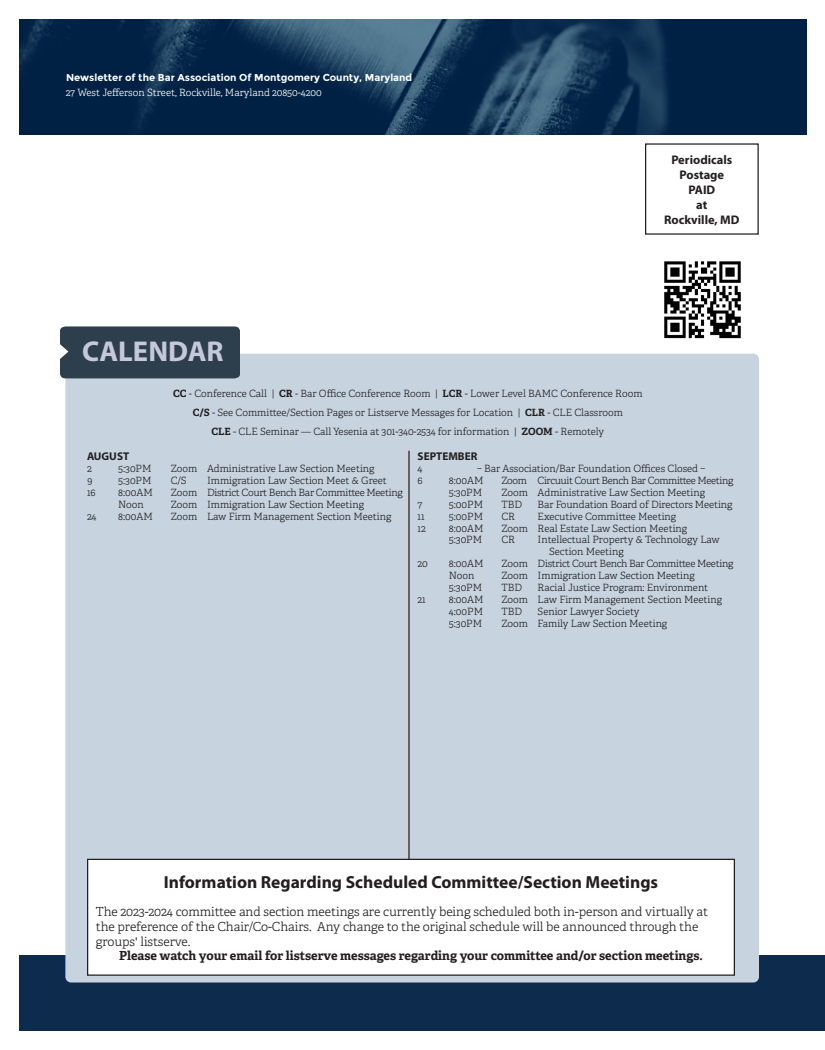
<style>
.page{position:relative;width:825px;height:1050px;background:#fff}
.page>*{position:absolute;margin:0;border:0;box-sizing:border-box;transform-origin:0 0}
.t1{font:700 28.75px "Myriad Pro";color:#c5c8da}
.Headline{font:700 17.5px "Myriad Pro";color:#231f20}
.Paragraph{font:300 12.5px/15px "Adelle";letter-spacing:-.005em;color:#231f20}
.Paragraph-2{font:700 12.5px "Adelle";color:#231f20}
.Headline-2{font:700 12.5px "Myriad Pro";color:#231f20}
.t2{font:700 11.25px "Myriad Pro";color:#231f20}
.t3{font:300 10px "Adelle";color:#231f20}
.t4{font:700 10px/15px "Montserrat";color:#fff}
.t5{font:300 10px "Adelle";letter-spacing:-.03em;color:#231f20}
.t6{font:300 10px "Adelle";letter-spacing:-.035em;color:#231f20}
.s1{font-family:"Adelle";font-weight:300}
.s2{font-weight:700}
</style>
<div class="page">
<div style="left:19px;top:956px;width:806px;height:75px;background:#0d2c4d"></div>
<img style="left:19px;top:19px;width:788px;height:116px">
<div style="left:65px;top:354px;width:694px;height:629px;background:#c7d4e0;border-radius:6px"></div>
<div style="left:60px;top:326px;width:180px;height:52px;background:#2d3f4c"></div>
<hr style="left:408px;top:451px;width:2px;height:523px;background:#231f20">
<div style="left:645px;top:143px;width:114px;height:92px;border:1px solid #231f20"></div>
<img style="left:664px;top:261px;width:77px;height:78px">
<div style="left:88px;top:859px;width:646px;height:116px;background:#fff"></div>
<div style="left:87px;top:859px;width:648px;height:117px;border:1px solid #231f20"></div>
<p class="t4" style="left:66px;top:70px;width:348px">Newsletter of the Bar Association Of Montgomery County, Maryland<br><span class="s1">27 West Jefferson Street, Rockville, Maryland 20850-4200</span></p>
<p class="Headline-2" style="left:671px;top:151px;width:63px">Periodicals</p>
<p class="Headline-2" style="left:680px;top:166px;width:46px">Postage</p>
<p class="Headline-2" style="left:688px;top:181px;width:28px">PAID</p>
<p class="Headline-2" style="left:696px;top:196px;width:13px">at</p>
<p class="Headline-2" style="left:664px;top:211px;width:77px">Rockville, MD</p>
<p class="t1" style="left:82px;top:332px;width:143px">CALENDAR</p>
<p class="t3" style="left:173px;top:388px;width:471px"><span class="s2">CC</span> - Conference Call | <span class="s2">CR</span> - Bar Office Conference Room | <span class="s2">LCR</span> - Lower Level BAMC Conference Room</p>
<p class="t3" style="left:193px;top:406px;width:432px"><span class="s2">C/S</span> - See Committee/Section Pages or Listserve Messages for Location | <span class="s2">CLR</span> - CLE Classroom</p>
<p class="t3" style="left:211px;top:425px;width:394px"><span class="s2">CLE</span> - CLE Seminar — Call Yesenia at 301-340-2534 for information | <span class="s2">ZOOM</span> - Remotely</p>
<p class="t2" style="left:87px;top:449px;width:44px">AUGUST</p>
<p class="t3" style="left:87px;top:463px;width:6px">2</p>
<p class="t3" style="left:118px;top:463px;width:35px">5:30PM</p>
<p class="t3" style="left:171px;top:463px;width:205px">Zoom Administrative Law Section Meeting</p>
<p class="t3" style="left:87px;top:474px;width:7px">9</p>
<p class="t3" style="left:118px;top:474px;width:35px">5:30PM</p>
<p class="t3" style="left:171px;top:474px;width:18px">C/S</p>
<p class="t3" style="left:207px;top:474px;width:181px">Immigration Law Section Meet &amp; Greet</p>
<p class="t3" style="left:87px;top:486px;width:10px">16</p>
<p class="t3" style="left:118px;top:486px;width:36px">8:00AM</p>
<p class="t5" style="left:171px;top:486px;width:234px">Zoom District Court Bench Bar Committee Meeting</p>
<p class="t3" style="left:118px;top:498px;width:27px">Noon</p>
<p class="t3" style="left:171px;top:498px;width:195px">Zoom Immigration Law Section Meeting</p>
<p class="t3" style="left:87px;top:510px;width:11px">24</p>
<p class="t3" style="left:118px;top:510px;width:36px">8:00AM</p>
<p class="t3" style="left:171px;top:510px;width:222px">Zoom Law Firm Management Section Meeting</p>
<p class="t2" style="left:418px;top:449px;width:61px">SEPTEMBER</p>
<p class="t3" style="left:418px;top:463px;width:6px">4</p>
<p class="t3" style="left:477px;top:463px;width:230px">~ Bar Association/Bar Foundation Offices Closed ~</p>
<p class="t3" style="left:418px;top:474px;width:7px">6</p>
<p class="t3" style="left:449px;top:474px;width:36px">8:00AM</p>
<p class="t6" style="left:501px;top:474px;width:234px">Zoom Circuuit Court Bench Bar Committee Meeting</p>
<p class="t3" style="left:449px;top:486px;width:35px">5:30PM</p>
<p class="t3" style="left:501px;top:486px;width:205px">Zoom Administrative Law Section Meeting</p>
<p class="t3" style="left:418px;top:498px;width:6px">7</p>
<p class="t3" style="left:449px;top:498px;width:36px">5:00PM</p>
<p class="t3" style="left:501px;top:498px;width:22px">TBD</p>
<p class="t3" style="left:538px;top:498px;width:196px">Bar Foundation Board of Directors Meeting</p>
<p class="t3" style="left:418px;top:510px;width:9px">11</p>
<p class="t3" style="left:449px;top:510px;width:36px">5:00PM</p>
<p class="t3" style="left:501px;top:510px;width:15px">CR</p>
<p class="t3" style="left:538px;top:510px;width:140px">Executive Committee Meeting</p>
<p class="t3" style="left:418px;top:522px;width:10px">12</p>
<p class="t3" style="left:449px;top:522px;width:36px">8:00AM</p>
<p class="t3" style="left:501px;top:522px;width:187px">Zoom Real Estate Law Section Meeting</p>
<p class="t3" style="left:449px;top:534px;width:35px">5:30PM</p>
<p class="t3" style="left:501px;top:534px;width:15px">CR</p>
<p class="t3" style="left:538px;top:534px;width:184px">Intellectual Property &amp; Technology Law</p>
<p class="t3" style="left:549px;top:546px;width:76px">Section Meeting</p>
<p class="t3" style="left:418px;top:558px;width:12px">20</p>
<p class="t3" style="left:449px;top:558px;width:36px">8:00AM</p>
<p class="t5" style="left:501px;top:558px;width:234px">Zoom District Court Bench Bar Committee Meeting</p>
<p class="t3" style="left:449px;top:569px;width:27px">Noon</p>
<p class="t3" style="left:501px;top:569px;width:195px">Zoom Immigration Law Section Meeting</p>
<p class="t3" style="left:449px;top:581px;width:35px">5:30PM</p>
<p class="t3" style="left:501px;top:581px;width:22px">TBD</p>
<p class="t3" style="left:538px;top:581px;width:172px">Racial Justice Program: Environment</p>
<p class="t3" style="left:418px;top:593px;width:10px">21</p>
<p class="t3" style="left:449px;top:593px;width:36px">8:00AM</p>
<p class="t3" style="left:501px;top:593px;width:222px">Zoom Law Firm Management Section Meeting</p>
<p class="t3" style="left:449px;top:605px;width:36px">4:00PM</p>
<p class="t3" style="left:501px;top:605px;width:22px">TBD</p>
<p class="t3" style="left:538px;top:605px;width:103px">Senior Lawyer Society</p>
<p class="t3" style="left:449px;top:617px;width:35px">5:30PM</p>
<p class="t3" style="left:501px;top:617px;width:167px">Zoom Family Law Section Meeting</p>
<p class="Headline" style="left:164px;top:871px;width:496px">Information Regarding Scheduled Committee/Section Meetings</p>
<p class="Paragraph" style="left:96px;top:904px;width:614px">The 2023-2024 committee and section meetings are currently being scheduled both in-person and virtually at the preference of the Chair/Co-Chairs. Any change to the original schedule will be announced through the groups' listserve.</p>
<p class="Paragraph-2" style="left:119px;top:947px;width:585px">Please watch your email for listserve messages regarding your committee and/or section meetings.</p>
</div>
